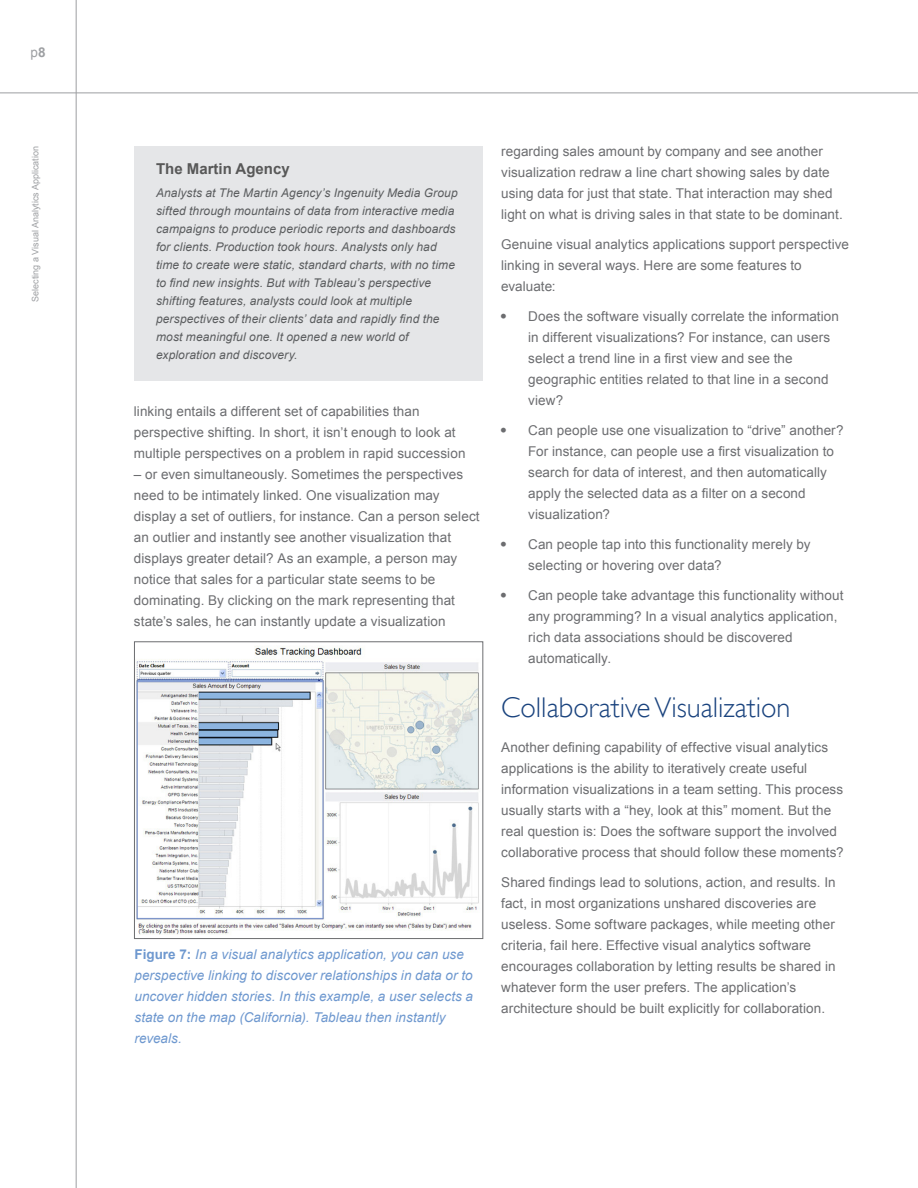
<style>
.page{position:relative;width:918px;height:1188px;background:#fff}
.page>*{position:absolute;margin:0;border:0;box-sizing:border-box;transform-origin:0 0}
.Body_copy{font:300 28.5px "Gill Sans";color:#1a437e}
.t1{font:700 15px "Arial";color:#585858}
.Body_copy-2{font:13.5px/21px "Arial";letter-spacing:.005em;color:#6c6d70}
.Figure_Header{font:italic 13.5px/21px "Arial";letter-spacing:.005em;color:#6e98cf}
.t2{font:13.5px "Arial";color:#9d9fa2}
.Figure_copy{font:italic 12px/18px "Arial";letter-spacing:.01em;color:#5b5d5f}
.t3{font:9px "Arial";color:#9d9fa2}
.s1{font-weight:700}
.s2{font-weight:700;font-style:normal}
.s3{font-family:"Univers LT Std"}
</style>
<div class="page">
<hr style="left:76px;top:0;width:1px;height:1188px;background:#9d9fa2">
<hr style="left:0;top:93px;width:918px;height:1px;background:#9d9fa2">
<div style="left:134px;top:146px;width:349px;height:235px;background:#e5e6e8"></div>
<img style="left:136px;top:646px;width:343px;height:289px">
<div style="left:134px;top:641px;width:349px;height:298px;border:1px solid #6c6d70"></div>
<p class="t2" style="left:31px;top:43px;width:17px">p<span class="s1">8</span></p>
<p class="t3" style="left:29px;top:302px;width:157px;rotate:-90deg">Selecting a Visual Analytics Application</p>
<p class="t1" style="left:156px;top:159px;width:135px">The Martin Agency</p>
<p class="Figure_copy" style="left:156px;top:184px;width:303px">Analysts at The Martin Agency’s Ingenuity Media Group sifted through mountains of data from interactive media campaigns to produce periodic reports and dashboards for clients. Production took hours. Analysts only had time to create were static, standard charts, with no time to find new insights. But with Tableau’s perspective shifting features, analysts could look at multiple perspectives of their clients’ data and rapidly find the most meaningful one. It opened a new world of exploration and discovery.</p>
<p class="Body_copy-2" style="left:134px;top:401px;width:333px">linking entails a different set of capabilities than perspective shifting. In short, it isn’t enough to look at multiple perspectives on a problem in rapid succession</p>
<p class="Body_copy-2" style="left:134px;top:464px;width:347px">– or even simultaneously. Sometimes the perspectives need to be intimately linked. One visualization may display a set of outliers, for instance. Can a person select an outlier and instantly see another visualization that displays greater detail? As an example, a person may notice that sales for a particular state seems to be dominating. By clicking on the mark representing that state’s sales, he can instantly update a visualization</p>
<p class="Figure_Header" style="left:134px;top:943px;width:340px"><span class="s2">Figure 7:</span> In a visual analytics application, you can use perspective linking to discover relationships in data or to uncover hidden stories. In this example, a user selects a state on the map (California). Tableau then instantly reveals.</p>
<p class="Body_copy-2" style="left:501px;top:141px;width:343px">regarding sales amount by company and see another visualization redraw a line chart showing sales by date using data for just that state. That interaction may shed light on what is driving sales in that state to be dominant.</p>
<p class="Body_copy-2" style="left:501px;top:234px;width:349px">Genuine visual analytics applications support perspective linking in several ways. Here are some features to evaluate:</p>
<p class="Body_copy-2" style="left:528px;top:306px;width:312px;text-indent:-27px"><span class="s3">•</span> Does the software visually correlate the information in different visualizations? For instance, can users select a trend line in a first view and see the geographic entities related to that line in a second view?</p>
<p class="Body_copy-2" style="left:528px;top:420px;width:317px;text-indent:-27px"><span class="s3">•</span> Can people use one visualization to “drive” another?<br>For instance, can people use a first visualization to search for data of interest, and then automatically apply the selected data as a filter on a second visualization?</p>
<p class="Body_copy-2" style="left:528px;top:534px;width:284px;text-indent:-27px"><span class="s3">•</span> Can people tap into this functionality merely by selecting or hovering over data?</p>
<p class="Body_copy-2" style="left:528px;top:585px;width:317px;text-indent:-27px"><span class="s3">•</span> Can people take advantage this functionality without any programming? In a visual analytics application, rich data associations should be discovered automatically.</p>
<p class="Body_copy" style="left:501px;top:691px;width:291px">Collaborative Visualization</p>
<p class="Body_copy-2" style="left:501px;top:737px;width:344px">Another defining capability of effective visual analytics applications is the ability to iteratively create useful information visualizations in a team setting. This process usually starts with a “hey, look at this” moment. But the real question is: Does the software support the involved collaborative process that should follow these moments?</p>
<p class="Body_copy-2" style="left:501px;top:872px;width:336px">Shared findings lead to solutions, action, and results. In fact, in most organizations unshared discoveries are useless. Some software packages, while meeting other criteria, fail here. Effective visual analytics software encourages collaboration by letting results be shared in whatever form the user prefers. The application’s architecture should be built explicitly for collaboration.</p>
</div>
